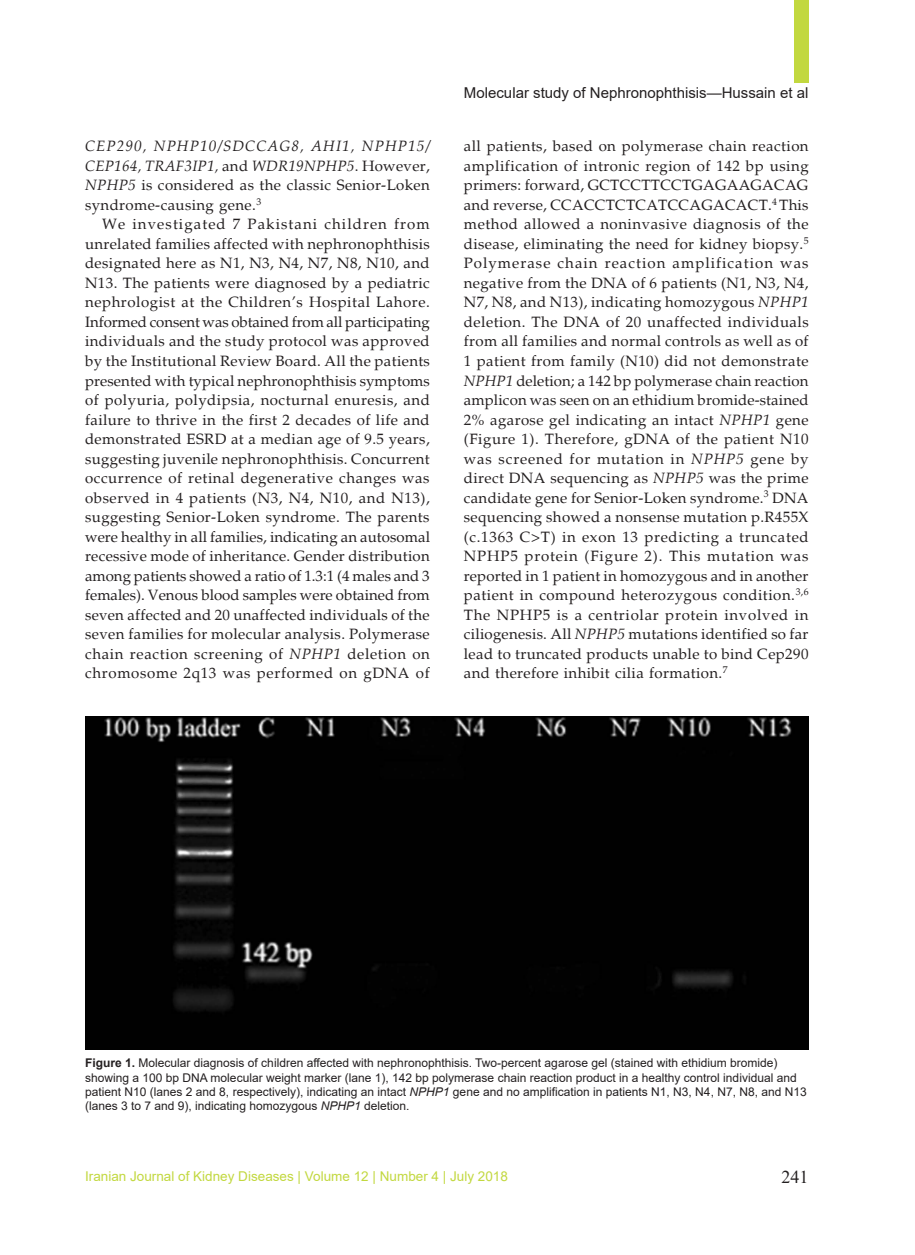
<style>
.page{position:relative;width:915px;height:1255px;background:#fff}
.page>*{position:absolute;margin:0;border:0;box-sizing:border-box;transform-origin:0 0}
.t1{font:18px "Times New Roman";color:#231f20}
.t2{font:15px/19.5px "Palatino";letter-spacing:.025em;color:#231f20;text-align:justify}
.t3{font:15px "Arial";color:#231f20}
.t4{font:13.5px "Arial";color:#c2d83f}
.t5{font:12px/14.4px "Arial";color:#231f20}
.s1{font-style:italic}
.s2{font-weight:700}
</style>
<div class="page">
<div style="left:793px;top:0;width:15px;height:83px;background:#c2d83f"></div>
<img style="left:85px;top:716px;width:723px;height:333px">
<p class="t2" style="left:85px;top:137px;width:346px"><span class="s1">CEP290, NPHP10/SDCCAG8, AHI1, NPHP15/ CEP164, TRAF3IP1,</span> and <span class="s1">WDR19NPHP5</span>. However, <span class="s1">NPHP5</span> is considered as the classic Senior-Loken syndrome-causing gene.<sup>3</sup></p>
<p class="t2" style="left:85px;top:215px;width:346px;text-indent:17px">We investigated 7 Pakistani children from unrelated families affected with nephronophthisis designated here as N1, N3, N4, N7, N8, N10, and N13. The patients were diagnosed by a pediatric nephrologist at the Children’s Hospital Lahore.<br>Informed consent was obtained from all participating individuals and the study protocol was approved by the Institutional Review Board. All the patients presented with typical nephronophthisis symptoms of polyuria, polydipsia, nocturnal enuresis, and failure to thrive in the first 2 decades of life and demonstrated ESRD at a median age of 9.5 years, suggesting juvenile nephronophthisis. Concurrent occurrence of retinal degenerative changes was observed in 4 patients (N3, N4, N10, and N13), suggesting Senior-Loken syndrome. The parents were healthy in all families, indicating an autosomal recessive mode of inheritance. Gender distribution among patients showed a ratio of 1.3:1 (4 males and 3 females). Venous blood samples were obtained from seven affected and 20 unaffected individuals of the seven families for molecular analysis. Polymerase chain reaction screening of <span class="s1">NPHP1</span> deletion on chromosome 2q13 was performed on gDNA of</p>
<p class="t3" style="left:464px;top:82px;width:346px">Molecular study of Nephronophthisis—Hussain et al</p>
<p class="t2" style="left:463px;top:137px;width:346px">all patients, based on polymerase chain reaction amplification of intronic region of 142 bp using primers: forward, GCTCCTTCCTGAGAAGACAG and reverse, CCACCTCTCATCCAGACACT.<sup>4</sup> This method allowed a noninvasive diagnosis of the disease, eliminating the need for kidney biopsy.<sup>5<br></sup>Polymerase chain reaction amplification was negative from the DNA of 6 patients (N1, N3, N4, N7, N8, and N13), indicating homozygous <span class="s1">NPHP1 </span>deletion. The DNA of 20 unaffected individuals from all families and normal controls as well as of 1 patient from family (N10) did not demonstrate <span class="s1">NPHP1</span> deletion; a 142 bp polymerase chain reaction amplicon was seen on an ethidium bromide-stained 2% agarose gel indicating an intact <span class="s1">NPHP1</span> gene (Figure 1). Therefore, gDNA of the patient N10 was screened for mutation in <span class="s1">NPHP5</span> gene by direct DNA sequencing as <span class="s1">NPHP5</span> was the prime candidate gene for Senior-Loken syndrome.<sup>3</sup> DNA sequencing showed a nonsense mutation p.R455X (c.1363 C&gt;T) in exon 13 predicting a truncated NPHP5 protein (Figure 2). This mutation was reported in 1 patient in homozygous and in another patient in compound heterozygous condition.<sup>3,6<br></sup>The NPHP5 is a centriolar protein involved in ciliogenesis. All <span class="s1">NPHP5</span> mutations identified so far lead to truncated products unable to bind Cep290 and therefore inhibit cilia formation.<sup>7</sup></p>
<p class="t5" style="left:85px;top:1055px;width:723px"><span class="s2">Figure 1.</span> Molecular diagnosis of children affected with nephronophthisis. Two-percent agarose gel (stained with ethidium bromide) showing a 100 bp DNA molecular weight marker (lane 1), 142 bp polymerase chain reaction product in a healthy control individual and patient N10 (lanes 2 and 8, respectively), indicating an intact <span class="s1">NPHP1</span> gene and no amplification in patients N1, N3, N4, N7, N8, and N13 (lanes 3 to 7 and 9), indicating homozygous <span class="s1">NPHP1</span> deletion.</p>
<p class="t4" style="left:85px;top:1166px;width:424px">Iranian Journal of Kidney Diseases | Volume 12 | Number 4 | July 2018</p>
<p class="t1" style="left:781px;top:1164px;width:28px">241</p>
</div>
